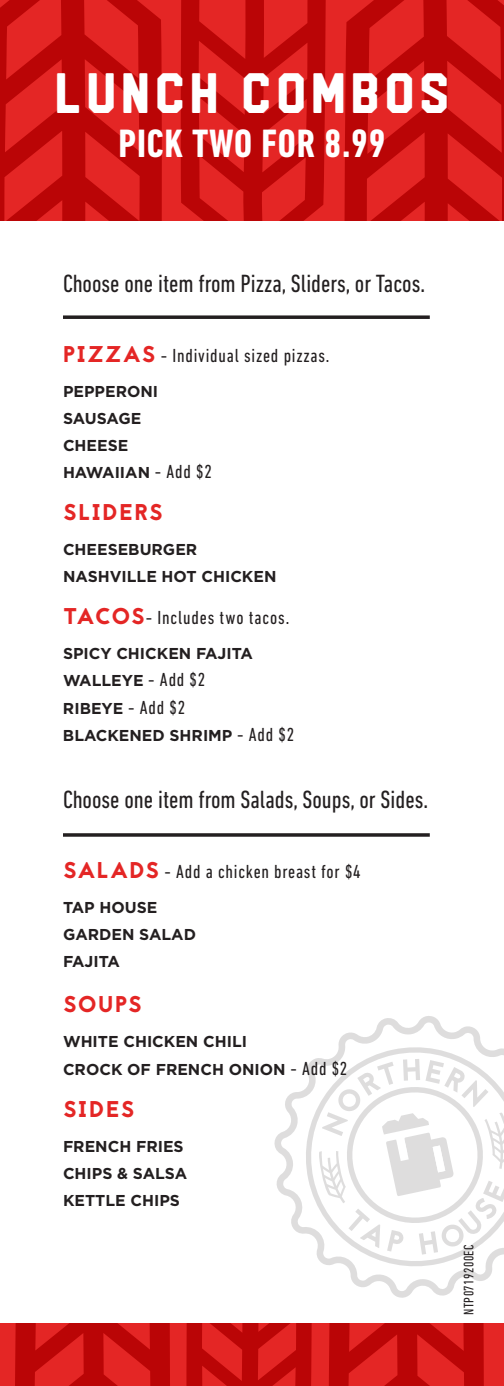
<style>
.page{position:relative;width:504px;height:1386px;background:#fff}
.page>*{position:absolute;margin:0;border:0;box-sizing:border-box;transform-origin:0 0}
.t1{font:45.5px "Campione Soft";letter-spacing:.14em;color:#fff}
.t2{font:700 condensed 40.25px "DIN Next LT Pro";letter-spacing:.02em;color:#fff}
.t3{font:condensed 25.38px "DIN Next LT Pro";color:#231f20}
.t4{font:22.75px "Jaapokki";letter-spacing:.06em;color:#e42625}
.t5{font:condensed 19.25px "DIN Next LT Pro";letter-spacing:.04em;color:#231f20}
.t6{font:700 15.75px/27.1px "Gotham";color:#231f20}
.t7{font:condensed 14px "DIN Next LT Pro";letter-spacing:.03em;color:#231f20}
.s1{font-family:"Jaapokki";font-stretch:normal;font-size:22.75px;color:#e42625}
.s2{font-family:"DIN Next LT Pro";font-weight:400;font-stretch:condensed;font-size:19.25px}
</style>
<div class="page">
<div style="left:0;top:1323px;width:504px;height:63px;background:#e42625"></div>
<div style="left:0;top:0;width:504px;height:220px;background:#e42625"></div>
<svg style="left:180px;top:0;width:146px;height:220px;fill:#ba0506"></svg>
<svg style="left:344px;top:0;width:160px;height:220px"></svg>
<svg style="left:0;top:0;width:162px;height:220px;fill:#ba0506"></svg>
<svg style="left:186px;top:1323px;width:126px;height:63px"></svg>
<svg style="left:15px;top:1323px;width:155px;height:63px"></svg>
<svg style="left:63px;top:315px;width:367px;height:4px"></svg>
<svg style="left:63px;top:833px;width:367px;height:4px"></svg>
<svg style="left:274px;top:1016px;width:206px;height:215px"></svg>
<svg style="left:296px;top:1037px;width:208px;height:221px"></svg>
<svg style="left:318px;top:1059px;width:186px;height:327px"></svg>
<h1 class="t1" style="left:55px;top:60px;width:395px">LUNCH COMBOS</h1>
<h2 class="t2" style="left:118px;top:121px;width:269px">PICK TWO FOR 8.99</h2>
<h3 class="t3" style="left:63px;top:269px;width:364px">Choose one item from Pizza, Sliders, or Tacos.</h3>
<p class="t5" style="left:63px;top:344px;width:268px"><span class="s1">PIZZAS</span> - Individual sized pizzas.</p>
<p class="t6" style="left:63px;top:377px;width:150px">PEPPERONI<br>SAUSAGE<br>CHEESE<br>HAWAIIAN <span class="s2">- Add $2</span></p>
<h3 class="t4" style="left:63px;top:496px;width:101px">SLIDERS</h3>
<p class="t6" style="left:63px;top:536px;width:215px">CHEESEBURGER<br>NASHVILLE HOT CHICKEN</p>
<p class="t5" style="left:63px;top:607px;width:228px"><span class="s1">TACOS</span>- Includes two tacos.</p>
<p class="t6" style="left:63px;top:640px;width:233px">SPICY CHICKEN FAJITA<br>WALLEYE <span class="s2">- Add $2<br></span>RIBEYE <span class="s2">- Add $2<br></span>BLACKENED SHRIMP <span class="s2">- Add $2</span></p>
<h3 class="t3" style="left:63px;top:786px;width:367px">Choose one item from Salads, Soups, or Sides.</h3>
<p class="t5" style="left:63px;top:861px;width:299px"><span class="s1">SALADS</span> - Add a chicken breast for $4</p>
<p class="t6" style="left:63px;top:893px;width:135px">TAP HOUSE<br>GARDEN SALAD<br>FAJITA</p>
<h3 class="t4" style="left:63px;top:989px;width:80px">SOUPS</h3>
<p class="t6" style="left:63px;top:1028px;width:286px">WHITE CHICKEN CHILI<br>CROCK OF FRENCH ONION <span class="s2">- Add $2</span></p>
<h3 class="t4" style="left:63px;top:1093px;width:73px">SIDES</h3>
<p class="t6" style="left:63px;top:1132px;width:126px">FRENCH FRIES<br>CHIPS &amp; SALSA<br>KETTLE CHIPS</p>
<p class="t7" style="left:461px;top:1315px;width:72px;rotate:-90deg">NTP0719200EC</p>
</div>
